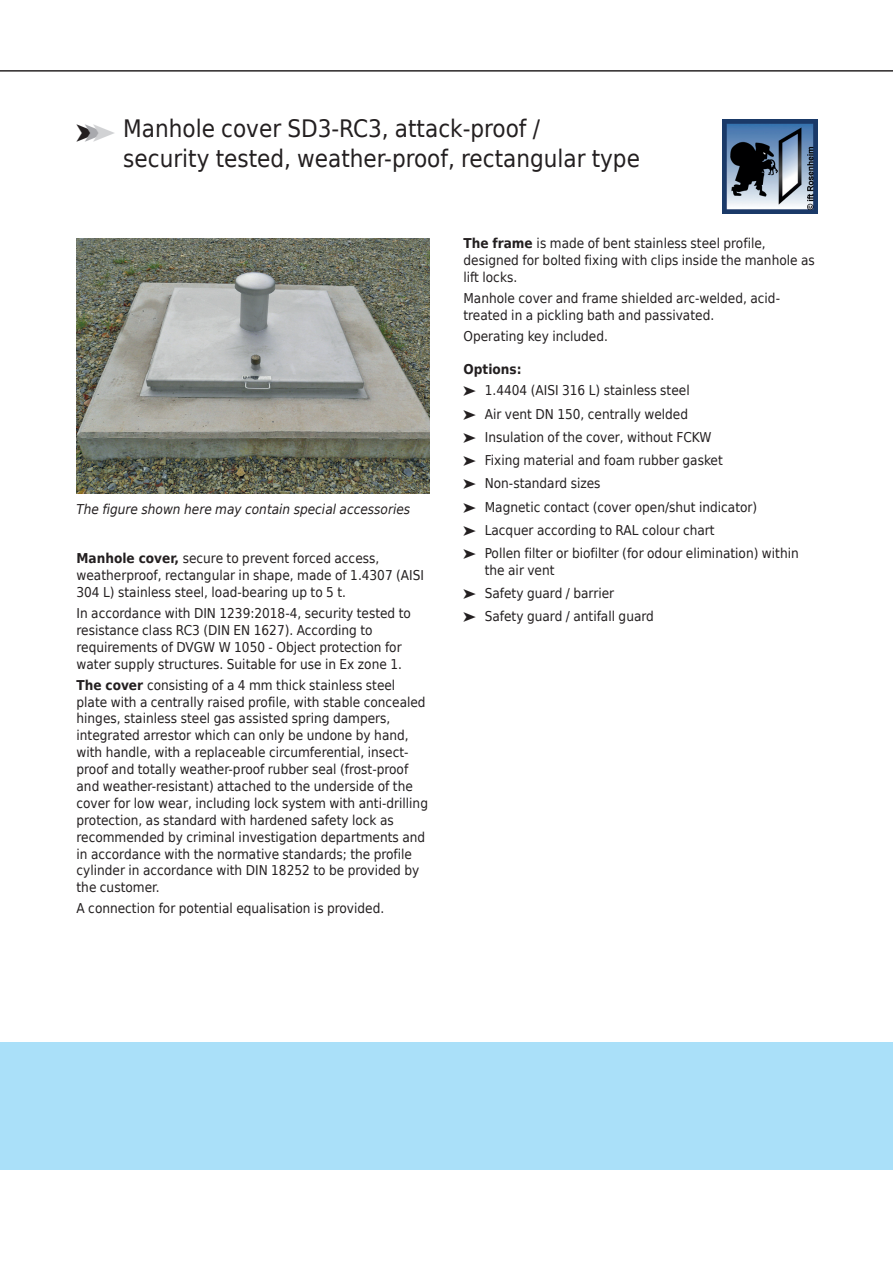
<style>
.page{position:relative;width:893px;height:1263px;background:#fff}
.page>*{position:absolute;margin:0;border:0;box-sizing:border-box;transform-origin:0 0}
.t1{font:24px/30px "Huber Tec";color:#231f20}
.t2{font:13.5px/16.8px "Huber Tec";color:#231f20}
.t3{font:italic 13.5px "Huber Tec";color:#231f20}
.t4{font:700 13.5px "Huber Tec";color:#231f20}
.s1{color:#a8a9ad}
.s2{color:#d1d2d4}
.s3{font-weight:700}
</style>
<div class="page">
<hr style="left:0;top:71px;width:893px;height:1px;background:#231f20">
<div style="left:0;top:1042px;width:893px;height:127px;background:#aae0f9"></div>
<img style="left:77px;top:238px;width:352px;height:255px">
<img style="left:723px;top:119px;width:94px;height:94px">
<h1 class="t1" style="left:77px;top:118px;width:40px">➤<span class="s1">➤</span><span class="s2">➤</span></h1>
<p class="t1" style="left:123px;top:114px;width:518px">Manhole cover SD3-RC3, attack-proof /<br>security tested, weather-proof, rectangular type</p>
<p class="t3" style="left:77px;top:502px;width:335px">The figure shown here may contain special accessories</p>
<p class="t2" style="left:77px;top:550px;width:349px"><span class="s3">Manhole cover,</span> secure to prevent forced access, weatherproof, rectangular in shape, made of 1.4307 (AISI<br>304 L) stainless steel, load-bearing up to 5 t.</p>
<p class="t2" style="left:77px;top:605px;width:336px">In accordance with DIN 1239:2018-4, security tested to resistance class RC3 (DIN EN 1627). According to requirements of DVGW W 1050 - Object protection for water supply structures. Suitable for use in Ex zone 1.</p>
<p class="t2" style="left:77px;top:677px;width:353px"><span class="s3">The cover</span> consisting of a 4 mm thick stainless steel plate with a centrally raised profile, with stable concealed hinges, stainless steel gas assisted spring dampers, integrated arrestor which can only be undone by hand, with handle, with a replaceable circumferential, insect&shy;proof and totally weather-proof rubber seal (frost-proof and weather-resistant) attached to the underside of the cover for low wear, including lock system with anti-drilling protection, as standard with hardened safety lock as recommended by criminal investigation departments and in accordance with the normative standards; the profile cylinder in accordance with DIN 18252 to be provided by the customer.</p>
<p class="t2" style="left:77px;top:900px;width:309px">A connection for potential equalisation is provided.</p>
<p class="t2" style="left:463px;top:235px;width:353px"><span class="s3">The frame</span> is made of bent stainless steel profile, designed for bolted fixing with clips inside the manhole as lift locks.</p>
<p class="t2" style="left:463px;top:290px;width:318px">Manhole cover and frame shielded arc-welded, acid&shy;treated in a pickling bath and passivated.</p>
<p class="t2" style="left:463px;top:328px;width:146px">Operating key included.</p>
<p class="t4" style="left:463px;top:362px;width:60px">Options:</p>
<p class="t2" style="left:463px;top:382px;width:228px">➤ 1.4404 (AISI 316 L) stainless steel</p>
<p class="t2" style="left:463px;top:405px;width:226px">➤ Air vent DN 150, centrally welded</p>
<p class="t2" style="left:463px;top:429px;width:249px">➤ Insulation of the cover, without FCKW</p>
<p class="t2" style="left:463px;top:452px;width:261px">➤ Fixing material and foam rubber gasket</p>
<p class="t2" style="left:463px;top:475px;width:139px">➤ Non-standard sizes</p>
<p class="t2" style="left:463px;top:498px;width:295px">➤ Magnetic contact (cover open/shut indicator)</p>
<p class="t2" style="left:463px;top:522px;width:253px">➤ Lacquer according to RAL colour chart</p>
<p class="t2" style="left:485px;top:545px;width:316px;text-indent:-21px">➤ Pollen filter or biofilter (for odour elimination) within the air vent</p>
<p class="t2" style="left:463px;top:585px;width:152px">➤ Safety guard / barrier</p>
<p class="t2" style="left:463px;top:608px;width:192px">➤ Safety guard / antifall guard</p>
</div>
